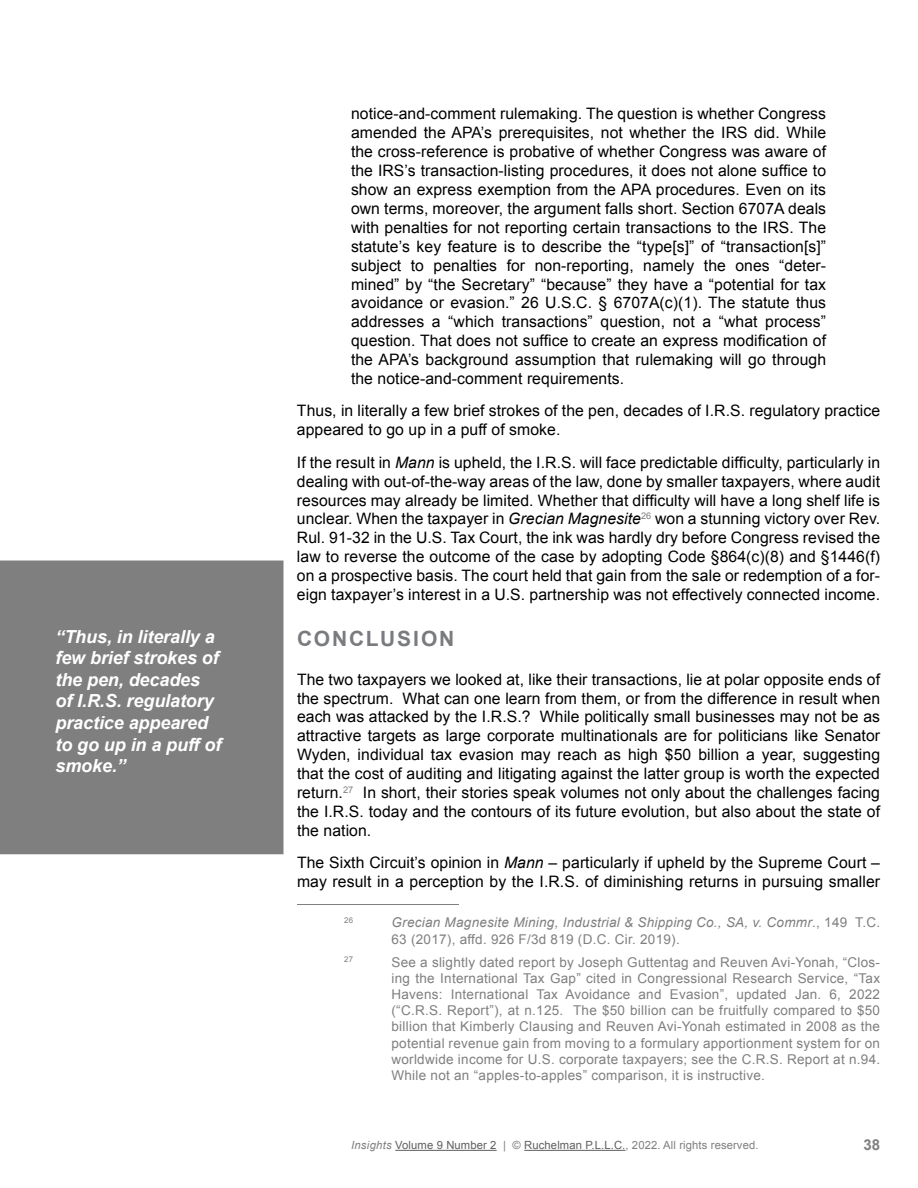
<style>
.page{position:relative;width:918px;height:1188px;background:#fff}
.page>*{position:absolute;margin:0;border:0;box-sizing:border-box;transform-origin:0 0}
.t1{font:700 21px "Arial";letter-spacing:.09em;color:#797b7e}
.t2{font:italic 700 18px/21.6px "Arial";letter-spacing:-.005em;color:#fff}
.t3{font:15.75px/18.9px "Arial";letter-spacing:.005em;color:#000;text-align:justify}
.t4{font:700 15px "Arial";color:#7f7f7f}
.t5{font:13.5px/16.2px "Arial";letter-spacing:.02em;color:#7f7f7f;text-align:justify}
.t6{font:italic 13.5px/16.2px "Arial";letter-spacing:.02em;color:#7f7f7f}
.t7{font:11.25px "Arial";letter-spacing:.01em;color:#5f5f5f}
.t8{font:7.8px "Arial";color:#7f7f7f}
.s1{font-style:italic}
.s2{font-style:normal}
.s3{font-style:italic;color:#7f7f7f}
.s4{color:#7f7f7f}
</style>
<div class="page">
<hr style="left:395px;top:1150px;width:102px;height:1px;background:#5f5f5f">
<hr style="left:524px;top:1150px;width:102px;height:1px;background:#5f5f5f">
<hr style="left:297px;top:904px;width:162px;height:1px;background:#7f7f7f">
<div style="left:1px;top:561px;width:282px;height:293px;background:#7f7f7f"></div>
<div style="left:0;top:561px;width:284px;height:293px;border:2px solid #7f7f7f"></div>
<p class="t2" style="left:56px;top:626px;width:167px">“Thus, in literally a few brief strokes of the pen, decades of I.R.S. regulatory practice appeared to go up in a puff of smoke.”</p>
<p class="t3" style="left:351px;top:105px;width:477px">notice-and-comment rulemaking. The question is whether Congress amended the APA’s prerequisites, not whether the IRS did. While the cross-reference is probative of whether Congress was aware of the IRS’s transaction-listing procedures, it does not alone suffice to show an express exemption from the APA procedures. Even on its own terms, moreover, the argument falls short. Section 6707A deals with penalties for not reporting certain transactions to the IRS. The statute’s key feature is to describe the “type[s]” of “transaction[s]” subject to penalties for non-reporting, namely the ones “deter&shy;mined” by “the Secretary” “because” they have a “potential for tax avoidance or evasion.” 26 U.S.C. § 6707A(c)(1). The statute thus addresses a “which transactions” question, not a “what process” question. That does not suffice to create an express modification of the APA’s background assumption that rulemaking will go through the notice-and-comment requirements.</p>
<p class="t3" style="left:297px;top:402px;width:585px">Thus, in literally a few brief strokes of the pen, decades of I.R.S. regulatory practice appeared to go up in a puff of smoke.</p>
<p class="t3" style="left:297px;top:453px;width:585px">If the result in <span class="s1">Mann</span> is upheld, the I.R.S. will face predictable difficulty, particularly in dealing with out-of-the-way areas of the law, done by smaller taxpayers, where audit resources may already be limited. Whether that difficulty will have a long shelf life is unclear. When the taxpayer in <span class="s1">Grecian Magnesite</span><sup>26</sup> won a stunning victory over Rev.<br>Rul. 91-32 in the U.S. Tax Court, the ink was hardly dry before Congress revised the law to reverse the outcome of the case by adopting Code §864(c)(8) and §1446(f) on a prospective basis. The court held that gain from the sale or redemption of a for&shy;eign taxpayer’s interest in a U.S. partnership was not effectively connected income.</p>
<h1 class="t1" style="left:297px;top:624px;width:159px">CONCLUSION</h1>
<p class="t3" style="left:297px;top:670px;width:585px">The two taxpayers we looked at, like their transactions, lie at polar opposite ends of the spectrum. What can one learn from them, or from the difference in result when each was attacked by the I.R.S.? While politically small businesses may not be as attractive targets as large corporate multinationals are for politicians like Senator Wyden, individual tax evasion may reach as high $50 billion a year, suggesting that the cost of auditing and litigating against the latter group is worth the expected return.<sup>27</sup> In short, their stories speak volumes not only about the challenges facing the I.R.S. today and the contours of its future evolution, but also about the state of the nation.</p>
<p class="t3" style="left:297px;top:853px;width:585px">The Sixth Circuit’s opinion in <span class="s1">Mann</span> – particularly if upheld by the Supreme Court – may result in a perception by the I.R.S. of diminishing returns in pursuing smaller</p>
<p class="t8" style="left:344px;top:915px;width:10px">26</p>
<p class="t6" style="left:391px;top:915px;width:490px">Grecian Magnesite Mining, Industrial &amp; Shipping Co., SA, v. Commr<span class="s2">., 149 T.C.<br>63 (2017), affd. 926 F/3d 819 (D.C. Cir. 2019).</span></p>
<p class="t8" style="left:344px;top:954px;width:10px">27</p>
<p class="t5" style="left:391px;top:954px;width:490px">See a slightly dated report by Joseph Guttentag and Reuven Avi-Yonah, “Clos&shy;ing the International Tax Gap” cited in Congressional Research Service, “Tax Havens: International Tax Avoidance and Evasion”, updated Jan. 6, 2022 (“C.R.S. Report”), at n.125. The $50 billion can be fruitfully compared to $50 billion that Kimberly Clausing and Reuven Avi-Yonah estimated in 2008 as the potential revenue gain from moving to a formulary apportionment system for on worldwide income for U.S. corporate taxpayers; see the C.R.S. Report at n.94.<br>While not an “apples-to-apples” comparison, it is instructive.</p>
<p class="t7" style="left:351px;top:1138px;width:409px"><span class="s3">Insights</span> Volume 9 Number 2 <span class="s4">| ©</span> Ruchelman P.L.L.C.<span class="s4">, 2022. All rights reserved.</span></p>
<p class="t4" style="left:863px;top:1135px;width:18px">38</p>
</div>
